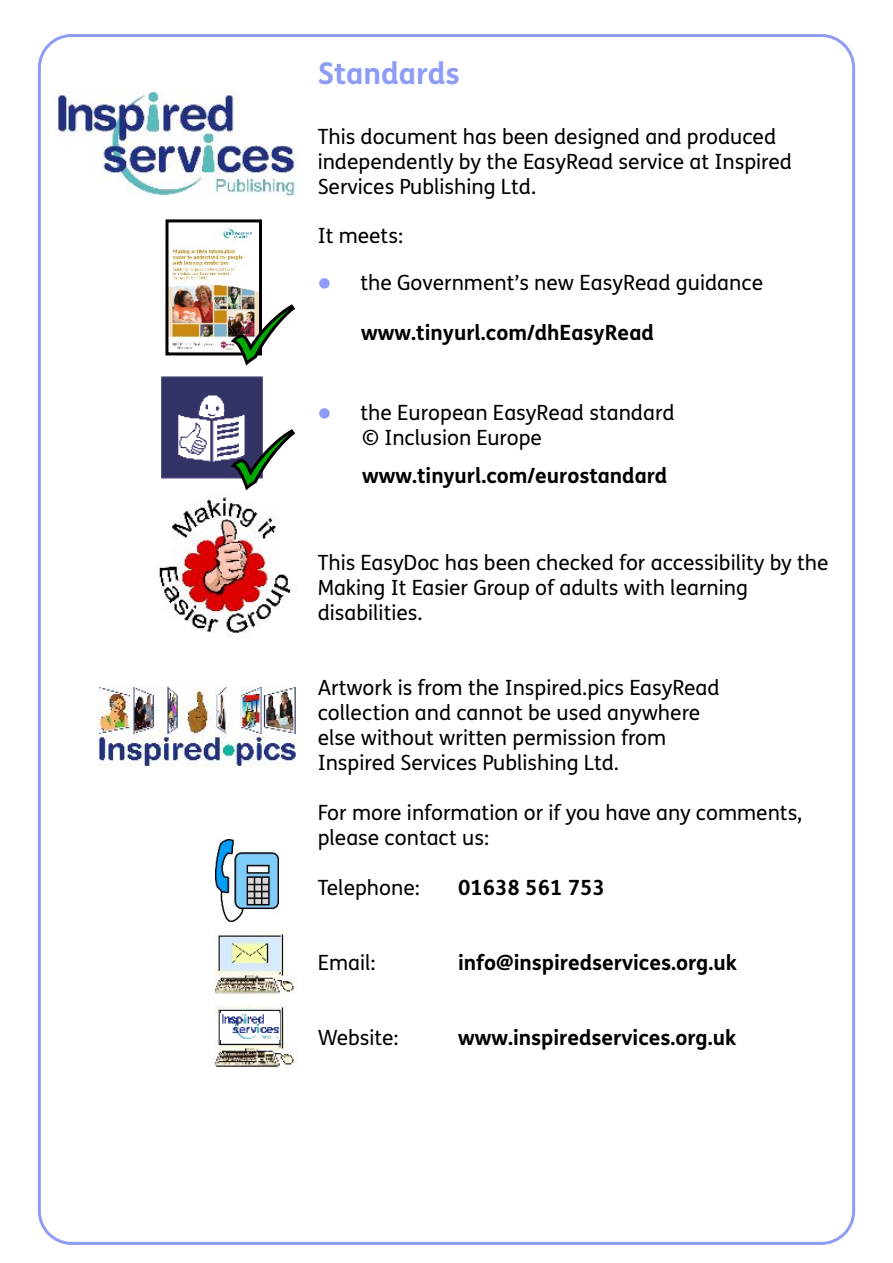
<style>
.page{position:relative;width:893px;height:1263px;background:#fff}
.page>*{position:absolute;margin:0;border:0;box-sizing:border-box;transform-origin:0 0}
.t1{font:700 30px "FS Me";color:#8e9cf5}
.t2{font:21px/25px "FS Me";color:#000}
.t3{font:700 21px "FS Me";color:#000}
.s1{color:#8e9cf5}
</style>
<div class="page">
<img style="left:161px;top:377px;width:102px;height:101px">
<img style="left:55px;top:91px;width:242px;height:105px">
<img style="left:159px;top:497px;width:137px;height:140px">
<img style="left:169px;top:226px;width:89px;height:125px">
<div style="left:165px;top:219px;width:97px;height:136px;border:3px solid #000"></div>
<img style="left:215px;top:839px;width:64px;height:82px">
<img style="left:215px;top:1005px;width:81px;height:63px">
<div style="left:220px;top:1010px;width:60px;height:34px;background:#fff;border:1px solid #000"></div>
<img style="left:220px;top:1014px;width:59px;height:25px">
<img style="left:215px;top:931px;width:82px;height:64px">
<img style="left:97px;top:686px;width:199px;height:80px">
<svg style="left:233px;top:306px;width:29px;height:50px"></svg>
<svg style="left:233px;top:431px;width:30px;height:48px"></svg>
<h1 class="t1" style="left:318px;top:62px;width:144px">Standards</h1>
<p class="t2" style="left:318px;top:126px;width:476px">This document has been designed and produced independently by the EasyRead service at Inspired<br>Services Publishing Ltd.</p>
<p class="t2" style="left:318px;top:226px;width:87px">It meets:</p>
<p class="t2" style="left:318px;top:272px;width:447px"><span class="s1">●</span> the Government’s new EasyRead guidance</p>
<p class="t3" style="left:361px;top:324px;width:294px">www.tinyurl.com/dhEasyRead</p>
<p class="t2" style="left:362px;top:402px;width:314px;text-indent:-44px"><span class="s1">●</span> the European EasyRead standard © Inclusion Europe</p>
<p class="t3" style="left:362px;top:467px;width:307px">www.tinyurl.com/eurostandard</p>
<p class="t2" style="left:318px;top:552px;width:512px">This EasyDoc has been checked for accessibility by the<br>Making It Easier Group of adults with learning disabilities.</p>
<p class="t2" style="left:318px;top:677px;width:403px">Artwork is from the Inspired.pics EasyRead collection and cannot be used anywhere else without written permission from Inspired Services Publishing Ltd.</p>
<p class="t2" style="left:318px;top:802px;width:486px">For more information or if you have any comments, please contact us:</p>
<p class="t2" style="left:318px;top:877px;width:104px">Telephone:</p>
<p class="t3" style="left:458px;top:879px;width:148px">01638 561 753</p>
<p class="t2" style="left:318px;top:952px;width:59px">Email:</p>
<p class="t3" style="left:458px;top:954px;width:280px">info@inspiredservices.org.uk</p>
<p class="t2" style="left:318px;top:1027px;width:82px">Website:</p>
<p class="t3" style="left:458px;top:1029px;width:280px">www.inspiredservices.org.uk</p>
</div>
